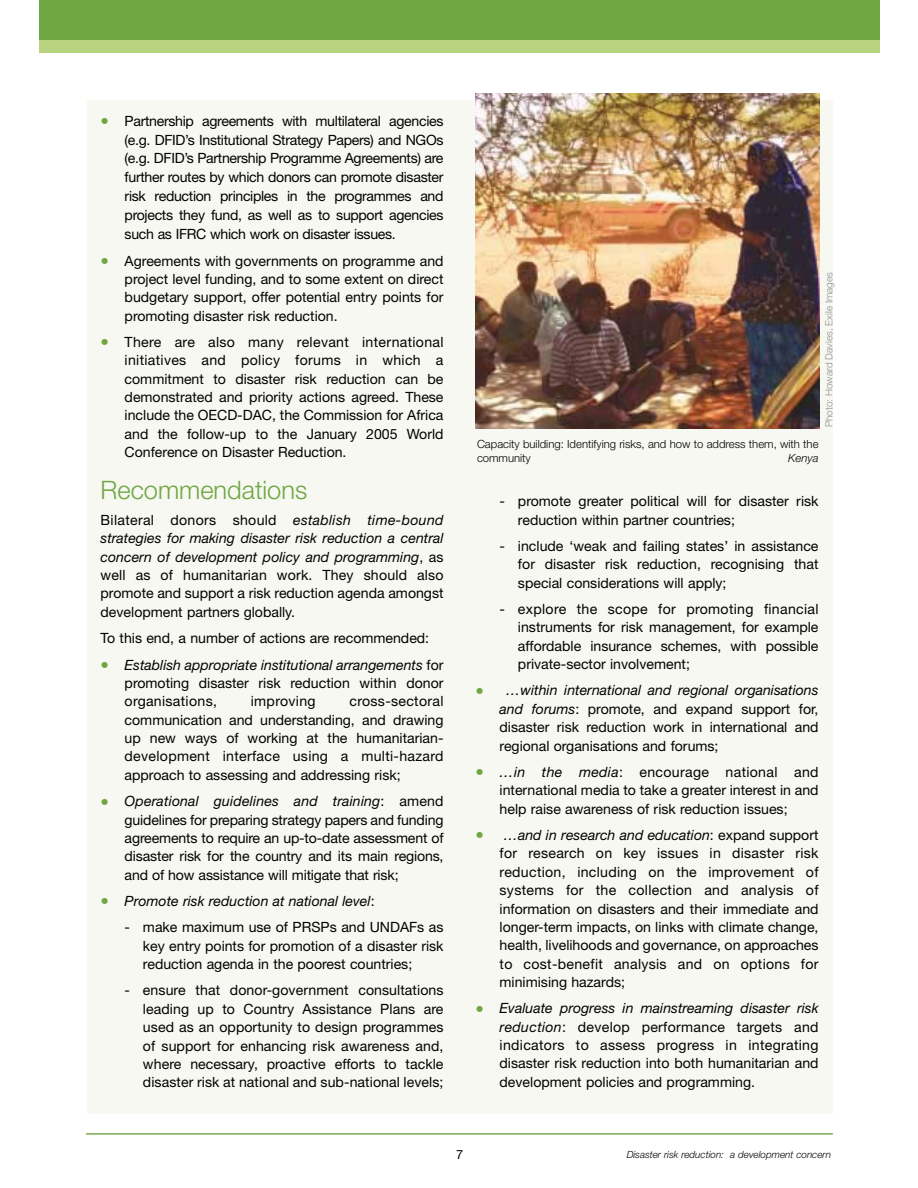
<style>
.page{position:relative;width:918px;height:1188px;background:#fff}
.page>*{position:absolute;margin:0;border:0;box-sizing:border-box;transform-origin:0 0}
.t1{font:300 25.5px "Helvetica Neue";color:#6fa642}
.t2{font:14.1px/18.3px "Helvetica Neue";color:#010202;text-align:justify}
.t3{font:italic 14.1px "Helvetica Neue";color:#010202}
.t4{font:14.1px "Helvetica Neue";letter-spacing:.02em;color:#010202}
.t5{font:12.75px "Helvetica Neue";color:#010202}
.t6{font:300 11.25px/14.1px "Helvetica Neue";color:#010202}
.t7{font:italic 300 11.25px "Helvetica Neue";color:#010202}
.t8{font:italic 300 9.9px "Helvetica Neue";color:#010202}
.t9{font:300 9.9px "Helvetica Neue";color:#8f8f8f}
.s1{font-size:16.95px;color:#6fa642}
.s2{font-style:italic}
.s3{font-style:normal;font-size:16.95px;color:#6fa642}
.s4{font-style:normal}
</style>
<div class="page">
<div style="left:87px;top:100px;width:746px;height:1014px;background:#f7f8f1"></div>
<hr style="left:86px;top:1133px;width:747px;height:2px;background:#6fa642">
<div style="left:39px;top:0;width:840px;height:40px;background:#6fa642"></div>
<div style="left:39px;top:40px;width:840px;height:12px;background:#b9d481"></div>
<img style="left:476px;top:93px;width:344px;height:335px">
<p class="t2" style="left:125px;top:113px;width:320px;line-height:18.9px;text-indent:-24px"><span class="s1">•</span> Partnership agreements with multilateral agencies (e.g. DFID’s Institutional Strategy Papers) and NGOs (e.g. DFID’s Partnership Programme Agreements) are further routes by which donors can promote disaster risk reduction principles in the programmes and projects they fund, as well as to support agencies such as IFRC which work on disaster issues.</p>
<p class="t2" style="left:125px;top:253px;width:320px;text-indent:-24px"><span class="s1">•</span> Agreements with governments on programme and project level funding, and to some extent on direct budgetary support, offer potential entry points for promoting disaster risk reduction.</p>
<p class="t2" style="left:125px;top:334px;width:320px;text-indent:-24px"><span class="s1">•</span> There are also many relevant international initiatives and policy forums in which a commitment to disaster risk reduction can be demonstrated and priority actions agreed. These include the OECD-DAC, the Commission for Africa and the follow-up to the January 2005 World Conference on Disaster Reduction.</p>
<h1 class="t1" style="left:101px;top:480px;width:208px">Recommendations</h1>
<p class="t2" style="left:101px;top:512px;width:344px">Bilateral donors should <span class="s2">establish time-bound strategies for making disaster risk reduction a central concern of development policy and programming</span>, as well as of humanitarian work. They should also promote and support a risk reduction agenda amongst development partners globally.</p>
<p class="t2" style="left:101px;top:630px;width:330px">To this end, a number of actions are recommended:</p>
<p class="t2" style="left:125px;top:657px;width:320px;text-indent:-24px"><span class="s1">•</span> <span class="s2">Establish appropriate institutional arrangements</span> for promoting disaster risk reduction within donor organisations,</p>
<p class="t2" style="left:125px;top:694px;width:320px;text-indent:225px">cross-sectoral communication and understanding, and drawing up new ways of working at the humanitarian&shy;development interface using a multi-hazard approach to assessing and addressing risk;</p>
<p class="t2" style="left:125px;top:793px;width:320px;text-indent:-24px"><span class="s1">•</span> <span class="s2">Operational guidelines and training</span>: amend guidelines for preparing strategy papers and funding agreements to require an up-to-date assessment of disaster risk for the country and its main regions, and of how assistance will mitigate that risk;</p>
<p class="t3" style="left:101px;top:896px;width:276px"><span class="s3">•</span> Promote risk reduction at national level<span class="s4">:</span></p>
<p class="t2" style="left:143px;top:920px;width:302px;text-indent:-18px">- make maximum use of PRSPs and UNDAFs as key entry points for promotion of a disaster risk reduction agenda in the poorest countries;</p>
<p class="t2" style="left:143px;top:983px;width:302px;text-indent:-18px">- ensure that donor-government consultations leading up to Country Assistance Plans are used as an opportunity to design programmes of support for enhancing risk awareness and, where necessary, proactive efforts to tackle disaster risk at national and sub-national levels;</p>
<p class="t4" style="left:251px;top:696px;width:66px">improving</p>
<p class="t9" style="left:825px;top:427px;width:157px;rotate:-90deg">Photo: Howard Davies, Exile Images</p>
<p class="t6" style="left:477px;top:438px;width:343px">Capacity building: Identifying risks, and how to address them, with the community</p>
<p class="t7" style="left:788px;top:454px;width:32px">Kenya</p>
<p class="t2" style="left:518px;top:493px;width:302px;text-indent:-18px">- promote greater political will for disaster risk reduction within partner countries;</p>
<p class="t2" style="left:518px;top:538px;width:302px;text-indent:-18px">- include ‘weak and failing states’ in assistance for disaster risk reduction, recognising that special considerations will apply;</p>
<p class="t2" style="left:518px;top:601px;width:302px;text-indent:-18px">- explore the scope for promoting financial instruments for risk management, for example affordable insurance schemes, with possible private-sector involvement;</p>
<p class="t2" style="left:500px;top:683px;width:320px;text-indent:-24px"><span class="s1">•</span> <span class="s2">…within international and regional organisations and forums</span>: promote, and expand support for, disaster risk reduction work in international and regional organisations and forums;</p>
<p class="t2" style="left:500px;top:764px;width:320px;text-indent:-24px"><span class="s1">•</span> <span class="s2">…in the media</span>: encourage national and international media to take a greater interest in and help raise awareness of risk reduction issues;</p>
<p class="t2" style="left:500px;top:827px;width:320px;text-indent:-24px"><span class="s1">•</span> <span class="s2">…and in research and education</span>: expand support for research on key issues in disaster risk reduction, including on the improvement of systems for the collection and analysis of information on disasters and their immediate and longer-term impacts, on links with climate change, health, livelihoods and governance, on approaches to cost-benefit analysis and on options for minimising hazards;</p>
<p class="t2" style="left:500px;top:1001px;width:320px;text-indent:-24px"><span class="s1">•</span> <span class="s2">Evaluate progress in mainstreaming disaster risk reduction</span>: develop performance targets and indicators to assess progress in integrating disaster risk reduction into both humanitarian and development policies and programming.</p>
<p class="t5" style="left:456px;top:1150px;width:9px">7</p>
<p class="t8" style="left:627px;top:1151px;width:206px">Disaster risk reduction: a development concern</p>
</div>
